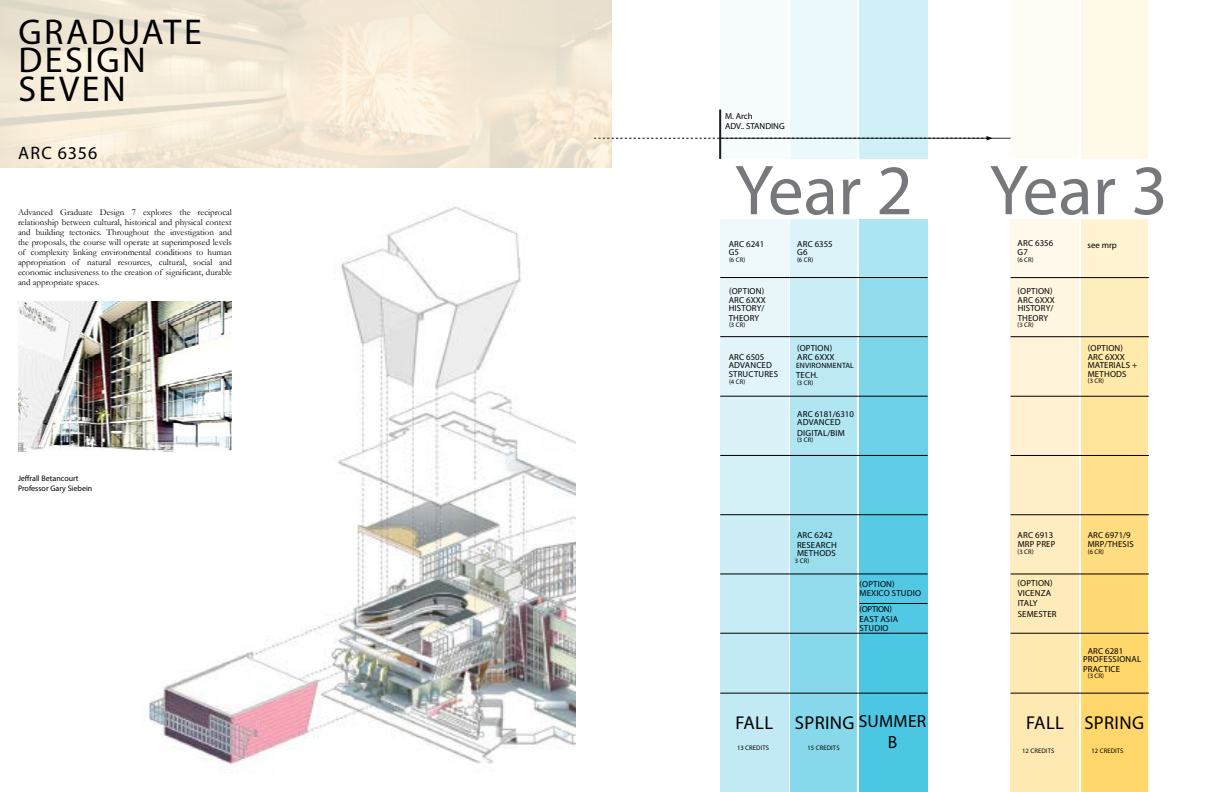
<style>
.page{position:relative;width:1224px;height:792px;background:#fff}
.page>*{position:absolute;margin:0;border:0;box-sizing:border-box;transform-origin:0 0}
.t1{font:71.3px "Myriad Pro";color:#77787b}
.t2{font:36px/28.8px "Myriad Pro";letter-spacing:.07em;color:#000}
.t3{font:18.7px "Myriad Pro";letter-spacing:.02em;color:#000}
.t4{font:18px "Myriad Pro";letter-spacing:.05em;color:#000}
.t5{font:17.6px "Myriad Pro";color:#000}
.t6{font:9px/10px "Garamond";color:#000;text-align:justify}
.t7{font:8.8px/10.5px "Myriad Pro";letter-spacing:.02em;color:#000}
.t8{font:8.8px/10.5px "Myriad Pro";color:#000}
.t9{font:8px/9.6px "Myriad Pro";color:#000}
.t10{font:7.7px "Myriad Pro";letter-spacing:.02em;color:#000}
.t11{font:6.6px "Myriad Pro";letter-spacing:.02em;color:#000}
.s1{font-size:17.6px}
</style>
<div class="page">
<div style="left:1011px;top:0;width:68px;height:792px;background:#fffcf5"></div>
<div style="left:860px;top:0;width:68px;height:792px;background:#cff0f7"></div>
<div style="left:790px;top:0;width:67px;height:792px;background:#ecf9fc"></div>
<div style="left:1081px;top:0;width:67px;height:792px;background:#fff9e7"></div>
<div style="left:720px;top:0;width:68px;height:792px;background:#f7fcfd"></div>
<div style="left:720px;top:218px;width:68px;height:574px;background:#eff9fb"></div>
<div style="left:720px;top:277px;width:68px;height:515px;background:#e8f6fa"></div>
<div style="left:1011px;top:277px;width:68px;height:515px;background:#fff6e2"></div>
<div style="left:720px;top:337px;width:68px;height:455px;background:#e1f4f9"></div>
<div style="left:1011px;top:337px;width:68px;height:455px;background:#fff3d9"></div>
<div style="left:720px;top:396px;width:68px;height:396px;background:#daf2f8"></div>
<div style="left:1011px;top:396px;width:68px;height:396px;background:#fff1d1"></div>
<div style="left:720px;top:455px;width:68px;height:337px;background:#d3f0f7"></div>
<div style="left:1011px;top:455px;width:68px;height:337px;background:#ffefc9"></div>
<div style="left:720px;top:515px;width:68px;height:277px;background:#cdeef6"></div>
<div style="left:1011px;top:515px;width:68px;height:277px;background:#ffedc1"></div>
<div style="left:720px;top:574px;width:68px;height:218px;background:#c7ecf5"></div>
<div style="left:1011px;top:574px;width:68px;height:218px;background:#ffebb9"></div>
<div style="left:790px;top:218px;width:67px;height:574px;background:#dbf3f9"></div>
<div style="left:1081px;top:218px;width:67px;height:574px;background:#fff3d1"></div>
<div style="left:790px;top:277px;width:67px;height:515px;background:#cbeef6"></div>
<div style="left:1081px;top:277px;width:67px;height:515px;background:#ffeebd"></div>
<div style="left:790px;top:337px;width:67px;height:455px;background:#bde9f4"></div>
<div style="left:1081px;top:337px;width:67px;height:455px;background:#ffe9ab"></div>
<div style="left:790px;top:396px;width:67px;height:396px;background:#b0e5f2"></div>
<div style="left:1081px;top:396px;width:67px;height:396px;background:#ffe59b"></div>
<div style="left:790px;top:455px;width:67px;height:337px;background:#a4e1f0"></div>
<div style="left:1081px;top:455px;width:67px;height:337px;background:#ffe18d"></div>
<div style="left:790px;top:515px;width:67px;height:277px;background:#9adeee"></div>
<div style="left:1081px;top:515px;width:67px;height:277px;background:#ffdd80"></div>
<div style="left:790px;top:574px;width:67px;height:218px;background:#91dbec"></div>
<div style="left:1081px;top:574px;width:67px;height:218px;background:#ffda74"></div>
<div style="left:860px;top:218px;width:68px;height:574px;background:#abe5f1"></div>
<div style="left:860px;top:277px;width:68px;height:515px;background:#90dced"></div>
<div style="left:860px;top:337px;width:68px;height:455px;background:#7bd6ea"></div>
<div style="left:860px;top:396px;width:68px;height:396px;background:#6cd1e8"></div>
<div style="left:860px;top:455px;width:68px;height:337px;background:#60cde6"></div>
<div style="left:860px;top:515px;width:68px;height:277px;background:#57cae5"></div>
<div style="left:860px;top:574px;width:68px;height:218px;background:#51c8e4"></div>
<div style="left:716px;top:159px;width:216px;height:59px;background:#fff"></div>
<div style="left:971px;top:159px;width:216px;height:59px;background:#fff"></div>
<div style="left:720px;top:633px;width:68px;height:159px;background:#c1eaf4"></div>
<div style="left:790px;top:633px;width:67px;height:159px;background:#88d8eb"></div>
<div style="left:860px;top:633px;width:68px;height:159px;background:#4cc7e3"></div>
<div style="left:1011px;top:633px;width:68px;height:159px;background:#ffe9b2"></div>
<div style="left:1083px;top:636px;width:67px;height:156px;background:#ffd76a"></div>
<hr style="left:720px;top:277px;width:208px;height:1px;background:#000">
<hr style="left:1011px;top:277px;width:138px;height:1px;background:#000">
<hr style="left:720px;top:336px;width:208px;height:1px;background:#000">
<hr style="left:1011px;top:337px;width:138px;height:1px;background:#000">
<hr style="left:720px;top:396px;width:208px;height:1px;background:#000">
<hr style="left:1011px;top:396px;width:138px;height:1px;background:#000">
<hr style="left:720px;top:455px;width:208px;height:1px;background:#000">
<hr style="left:1011px;top:455px;width:138px;height:1px;background:#000">
<hr style="left:720px;top:515px;width:208px;height:1px;background:#000">
<hr style="left:1011px;top:515px;width:138px;height:1px;background:#000">
<hr style="left:720px;top:574px;width:208px;height:1px;background:#000">
<hr style="left:1011px;top:574px;width:138px;height:1px;background:#000">
<hr style="left:720px;top:633px;width:208px;height:1px;background:#000">
<hr style="left:859px;top:603px;width:69px;height:1px;background:#000">
<hr style="left:1011px;top:633px;width:138px;height:1px;background:#000">
<hr style="left:720px;top:693px;width:208px;height:1px;background:#000">
<hr style="left:1011px;top:693px;width:138px;height:1px;background:#000">
<hr style="left:720px;top:110px;width:1px;height:49px;background:#000">
<hr style="left:721px;top:110px;width:1px;height:49px;background:#000">
<hr style="left:720px;top:138px;width:291px;height:1px;background:#000">
<svg style="left:612px;top:136px;width:381px;height:5px"></svg>
<img style="left:149px;top:206px;width:427px;height:567px">
<svg style="left:0;top:0;width:612px;height:168px;fill:#f3e8d5"></svg>
<img style="left:18px;top:301px;width:214px;height:150px">
<h2 class="t2" style="left:18px;top:17px;width:185px">GRADUATE<br>DESIGN<br>SEVEN</h2>
<h3 class="t4" style="left:18px;top:142px;width:81px">ARC 6356</h3>
<p class="t6" style="left:18px;top:207px;width:215px">Advanced Graduate Design 7 explores the reciprocal relationship between cultural, historical and physical context and building tectonics. Throughout the investigation and the proposals, the course will operate at superimposed levels of complexity linking environmental conditions to human appropriation of natural resources, cultural, social and economic inclusiveness to the creation of significant, durable and appropriate spaces.</p>
<p class="t9" style="left:18px;top:474px;width:76px">Jeffrall Betancourt<br>Professor Gary Siebein</p>
<p class="t8" style="left:725px;top:110px;width:61px">M. Arch<br>ADV.. STANDING</p>
<h1 class="t1" style="left:735px;top:146px;width:435px">Year 2 Year 3</h1>
<p class="t7" style="left:1018px;top:238px;width:37px">ARC 6356</p>
<p class="t7" style="left:1088px;top:239px;width:31px">see mrp</p>
<p class="t7" style="left:729px;top:239px;width:37px">ARC 6241</p>
<p class="t7" style="left:797px;top:239px;width:37px">ARC 6355</p>
<p class="t7" style="left:1018px;top:246px;width:12px">G7</p>
<p class="t7" style="left:729px;top:247px;width:12px">G5</p>
<p class="t7" style="left:797px;top:247px;width:12px">G6</p>
<p class="t11" style="left:729px;top:256px;width:18px">(6 CR)</p>
<p class="t11" style="left:797px;top:256px;width:18px">(6 CR)</p>
<p class="t11" style="left:1017px;top:256px;width:18px">(6 CR)</p>
<p class="t7" style="left:729px;top:286px;width:37px">(OPTION)</p>
<p class="t7" style="left:1018px;top:285px;width:37px">(OPTION)</p>
<p class="t7" style="left:729px;top:294px;width:39px">ARC 6XXX</p>
<p class="t7" style="left:1018px;top:294px;width:39px">ARC 6XXX</p>
<p class="t7" style="left:729px;top:302px;width:37px">HISTORY/<br>THEORY</p>
<p class="t7" style="left:1018px;top:302px;width:37px">HISTORY/<br>THEORY</p>
<p class="t11" style="left:729px;top:321px;width:18px">(3 CR)</p>
<p class="t11" style="left:1017px;top:321px;width:18px">(3 CR)</p>
<p class="t7" style="left:729px;top:351px;width:37px">ARC 6505</p>
<p class="t7" style="left:729px;top:360px;width:51px;line-height:8.8px">ADVANCED<br>STRUCTURES</p>
<p class="t11" style="left:729px;top:378px;width:18px">(4 CR)</p>
<p class="t7" style="left:797px;top:343px;width:37px">(OPTION)</p>
<p class="t7" style="left:1088px;top:342px;width:37px">(OPTION)</p>
<p class="t7" style="left:797px;top:351px;width:39px">ARC 6XXX</p>
<p class="t7" style="left:1088px;top:351px;width:39px">ARC 6XXX</p>
<p class="t7" style="left:1088px;top:360px;width:51px;line-height:8.8px">MATERIALS +<br>METHODS</p>
<p class="t10" style="left:796px;top:360px;width:59px">ENVIRONMENTAL</p>
<p class="t7" style="left:796px;top:370px;width:23px">TECH.</p>
<p class="t11" style="left:1088px;top:377px;width:18px">(3 CR)</p>
<p class="t11" style="left:797px;top:378px;width:18px">(3 CR)</p>
<p class="t8" style="left:797px;top:409px;width:58px">ARC 6181/6310</p>
<p class="t7" style="left:797px;top:417px;width:49px">ADVANCED<br>DIGITAL/BIM</p>
<p class="t11" style="left:797px;top:436px;width:18px">(3 CR)</p>
<p class="t7" style="left:797px;top:530px;width:37px">ARC 6242</p>
<p class="t7" style="left:1018px;top:530px;width:37px">ARC 6913</p>
<p class="t7" style="left:1088px;top:530px;width:45px">ARC 6971/9</p>
<p class="t7" style="left:797px;top:540px;width:41px;line-height:8.8px">RESEARCH<br>METHODS</p>
<p class="t11" style="left:795px;top:557px;width:16px">3 CR)</p>
<p class="t7" style="left:859px;top:578px;width:37px">(OPTION)</p>
<p class="t7" style="left:859px;top:587px;width:63px">MEXICO STUDIO</p>
<p class="t7" style="left:859px;top:614px;width:40px;line-height:8.8px">EAST ASIA<br>STUDIO</p>
<p class="t7" style="left:859px;top:603px;width:34px">(OPTION)</p>
<p class="t7" style="left:1018px;top:538px;width:39px">MRP PREP</p>
<p class="t7" style="left:1088px;top:538px;width:48px">MRP/THESIS</p>
<p class="t11" style="left:1017px;top:548px;width:18px">(3 CR)</p>
<p class="t11" style="left:1088px;top:548px;width:18px">(6 CR)</p>
<p class="t7" style="left:1018px;top:578px;width:37px">(OPTION)</p>
<p class="t7" style="left:1018px;top:587px;width:40px">VICENZA<br>ITALY<br>SEMESTER</p>
<p class="t7" style="left:1088px;top:645px;width:37px">ARC 6281</p>
<p class="t7" style="left:1083px;top:653px;width:60px">PROFESSIONAL<br>PRACTICE</p>
<p class="t11" style="left:1088px;top:672px;width:18px">(3 CR)</p>
<h3 class="t3" style="left:735px;top:711px;width:192px">FALL SPRING <span class="s1">SUMMER</span></h3>
<h3 class="t3" style="left:1026px;top:711px;width:119px">FALL SPRING</h3>
<h3 class="t5" style="left:888px;top:731px;width:11px">B</h3>
<p class="t11" style="left:737px;top:744px;width:34px">13 CREDITS</p>
<p class="t11" style="left:808px;top:744px;width:34px">15 CREDITS</p>
<p class="t11" style="left:1092px;top:746px;width:34px">12 CREDITS</p>
<p class="t11" style="left:1022px;top:746px;width:34px">12 CREDITS</p>
</div>
